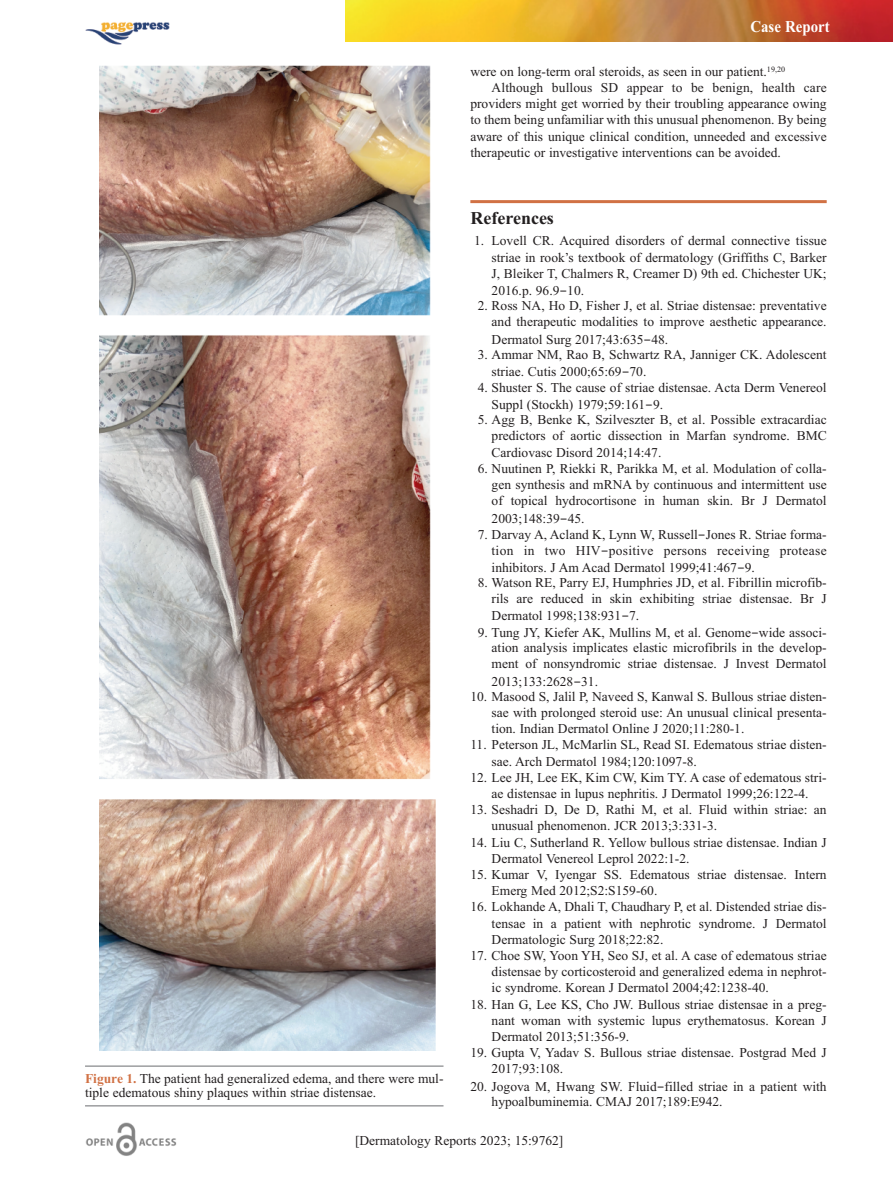
<style>
.page{position:relative;width:893px;height:1191px;background:#fff}
.page>*{position:absolute;margin:0;border:0;box-sizing:border-box;transform-origin:0 0}
.t1{font:700 18px "Times New Roman";color:#231f20}
.t2{font:700 16.5px "Times New Roman";color:#fff;scale:.9 1}
.t3{font:13.5px/16.2px "Times New Roman";color:#231f20;text-align:justify}
.s1{font-family:"Lucida Grande"}
.s2{font-weight:700;color:#d17144}
</style>
<div class="page">
<img style="left:86px;top:1123px;width:91px;height:33px">
<hr style="left:470px;top:200px;width:357px;height:3px;background:#d17144">
<img style="left:345px;top:0;width:548px;height:42px">
<img style="left:86px;top:22px;width:84px;height:23px">
<hr style="left:85px;top:1065px;width:358px;height:1px;background:#6c6d70">
<hr style="left:85px;top:1105px;width:358px;height:1px;background:#6c6d70">
<img style="left:99px;top:66px;width:336px;height:984px">
<p class="t2" style="left:750px;top:16px;width:89px">Case Report</p>
<p class="t3" style="left:470px;top:63px;width:316px">were on long-term oral steroids, as seen in our patient.<sup>19,20</sup></p>
<p class="t3" style="left:492px;top:79px;width:337px">Although bullous SD appear to be benign, health care</p>
<p class="t3" style="left:470px;top:95px;width:358px">providers might get worried by their troubling appearance owing</p>
<p class="t3" style="left:470px;top:112px;width:358px">to them being unfamiliar with this unusual phenomenon. By being</p>
<p class="t3" style="left:470px;top:128px;width:358px">aware of this unique clinical condition, unneeded and excessive</p>
<p class="t3" style="left:470px;top:144px;width:312px">therapeutic or investigative interventions can be avoided.</p>
<h1 class="t1" style="left:470px;top:208px;width:85px">References</h1>
<p class="t3" style="left:492px;top:232px;width:337px;line-height:16.6px;text-indent:-18px">1. Lovell CR. Acquired disorders of dermal connective tissue striae in rook’s textbook of dermatology (Griffiths C, Barker J, Bleiker T, Chalmers R, Creamer D) 9th ed. Chichester UK; 2016.p. 96.9<span class="s1">-</span>10.</p>
<p class="t3" style="left:492px;top:297px;width:337px;line-height:16.8px;text-indent:-14px">2. Ross NA, Ho D, Fisher J, et al. Striae distensae: preventative and therapeutic modalities to improve aesthetic appearance.<br>Dermatol Surg 2017;43:635<span class="s1">-</span>48.</p>
<p class="t3" style="left:492px;top:346px;width:337px;line-height:17.4px;text-indent:-14px">3. Ammar NM, Rao B, Schwartz RA, Janniger CK. Adolescent striae. Cutis 2000;65:69<span class="s1">-</span>70.</p>
<p class="t3" style="left:492px;top:378px;width:337px;line-height:17.4px;text-indent:-14px">4. Shuster S. The cause of striae distensae. Acta Derm Venereol<br>Suppl (Stockh) 1979;59:161<span class="s1">-</span>9.</p>
<p class="t3" style="left:492px;top:411px;width:337px;text-indent:-14px">5. Agg B, Benke K, Szilveszter B, et al. Possible extracardiac predictors of aortic dissection in Marfan syndrome. BMC Cardiovasc Disord 2014;14:47.</p>
<p class="t3" style="left:492px;top:460px;width:337px;line-height:16.6px;text-indent:-14px">6. Nuutinen P, Riekki R, Parikka M, et al. Modulation of colla&shy;gen synthesis and mRNA by continuous and intermittent use of topical hydrocortisone in human skin. Br J Dermatol 2003;148:39<span class="s1">-</span>45.</p>
<p class="t3" style="left:492px;top:526px;width:337px;text-indent:-14px">7. Darvay A, Acland K, Lynn W, Russell<span class="s1">-</span>Jones R. Striae forma&shy;tion in two HIV<span class="s1">-</span>positive persons receiving protease inhibitors. J Am Acad Dermatol 1999;41:467<span class="s1">-</span>9.</p>
<p class="t3" style="left:492px;top:574px;width:337px;line-height:16.8px;text-indent:-14px">8. Watson RE, Parry EJ, Humphries JD, et al. Fibrillin microfib&shy;rils are reduced in skin exhibiting striae distensae. Br J Dermatol 1998;138:931<span class="s1">-</span>7.</p>
<p class="t3" style="left:492px;top:624px;width:337px;text-indent:-14px">9. Tung JY, Kiefer AK, Mullins M, et al. Genome<span class="s1">-</span>wide associ&shy;ation analysis implicates elastic microfibrils in the develop&shy;ment of nonsyndromic striae distensae. J Invest Dermatol 2013;133:2628<span class="s1">-</span>31.</p>
<p class="t3" style="left:492px;top:688px;width:337px;text-indent:-21px">10. Masood S, Jalil P, Naveed S, Kanwal S. Bullous striae disten&shy;sae with prolonged steroid use: An unusual clinical presenta&shy;tion. Indian Dermatol Online J 2020;11:280-1.</p>
<p class="t3" style="left:492px;top:736px;width:337px;text-indent:-21px">11. Peterson JL, McMarlin SL, Read SI. Edematous striae disten&shy;sae. Arch Dermatol 1984;120:1097-8.</p>
<p class="t3" style="left:470px;top:769px;width:358px;text-align:center">12. Lee JH, Lee EK, Kim CW, Kim TY. A case of edematous stri&shy;ae distensae in lupus nephritis. J Dermatol 1999;26:122-4.</p>
<p class="t3" style="left:492px;top:801px;width:337px;text-indent:-21px">13. Seshadri D, De D, Rathi M, et al. Fluid within striae: an unusual phenomenon. JCR 2013;3:331-3.</p>
<p class="t3" style="left:492px;top:834px;width:337px;text-indent:-21px">14. Liu C, Sutherland R. Yellow bullous striae distensae. Indian J<br>Dermatol Venereol Leprol 2022:1-2.</p>
<p class="t3" style="left:492px;top:866px;width:337px;text-indent:-21px">15. Kumar V, Iyengar SS. Edematous striae distensae. Intern<br>Emerg Med 2012;S2:S159-60.</p>
<p class="t3" style="left:492px;top:898px;width:337px;text-indent:-21px">16. Lokhande A, Dhali T, Chaudhary P, et al. Distended striae dis&shy;tensae in a patient with nephrotic syndrome. J Dermatol Dermatologic Surg 2018;22:82.</p>
<p class="t3" style="left:492px;top:947px;width:337px;text-indent:-21px">17. Choe SW, Yoon YH, Seo SJ, et al. A case of edematous striae distensae by corticosteroid and generalized edema in nephrot&shy;ic syndrome. Korean J Dermatol 2004;42:1238-40.</p>
<p class="t3" style="left:492px;top:996px;width:337px;text-indent:-21px">18. Han G, Lee KS, Cho JW. Bullous striae distensae in a preg&shy;nant woman with systemic lupus erythematosus. Korean J Dermatol 2013;51:356-9.</p>
<p class="t3" style="left:492px;top:1044px;width:337px;text-indent:-21px">19. Gupta V, Yadav S. Bullous striae distensae. Postgrad Med J<br>2017;93:108.</p>
<p class="t3" style="left:492px;top:1078px;width:337px;line-height:15.1px;text-indent:-21px">20. Jogova M, Hwang SW. Fluid<span class="s1">-</span>filled striae in a patient with hypoalbuminemia. CMAJ 2017;189:E942.</p>
<p class="t3" style="left:85px;top:1072px;width:360px;line-height:13.5px"><span class="s2">Figure 1.</span> The patient had generalized edema, and there were mul&shy;tiple edematous shiny plaques within striae distensae.</p>
<p class="t3" style="left:355px;top:1132px;width:210px">[Dermatology Reports 2023; 15:9762]</p>
</div>
